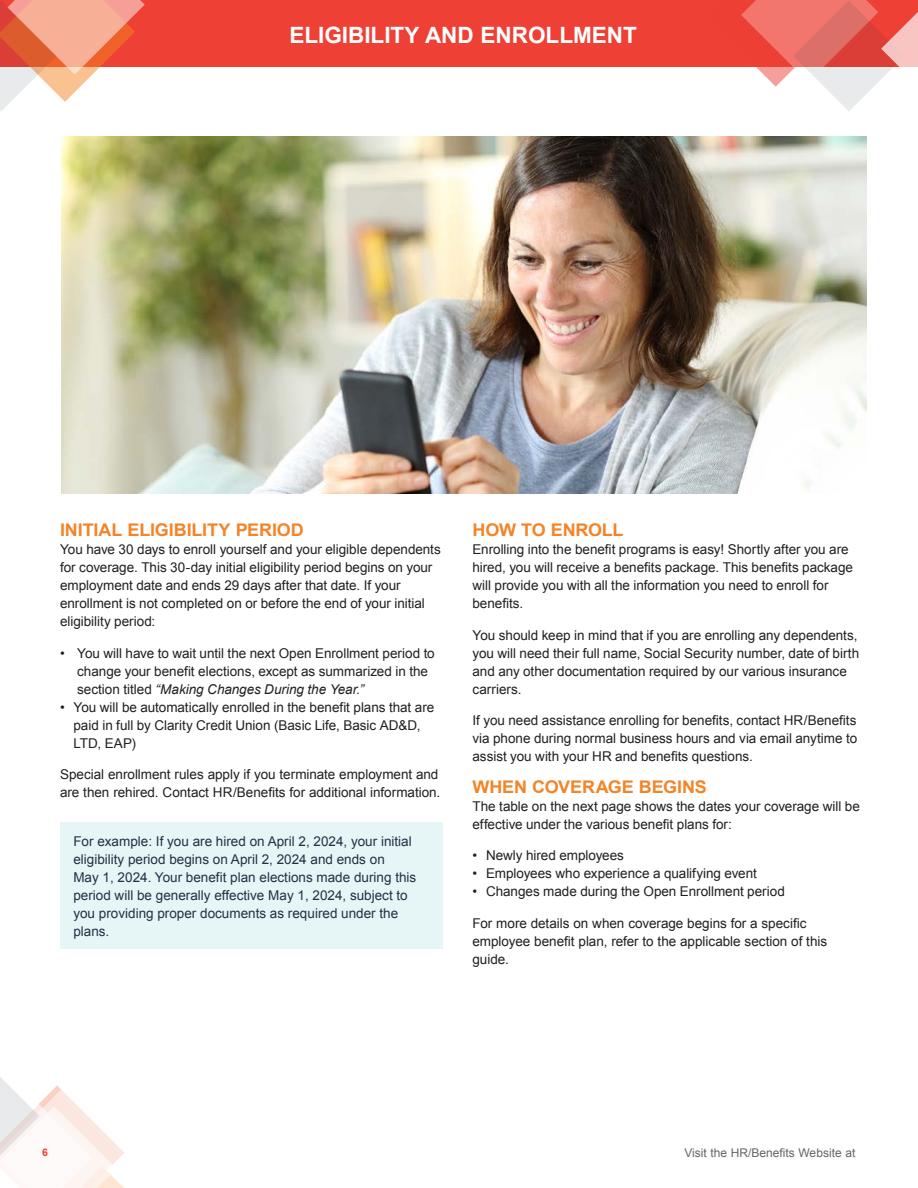
<style>
.page{position:relative;width:918px;height:1188px;background:#fff}
.page>*{position:absolute;margin:0;border:0;box-sizing:border-box;transform-origin:0 0}
.Body_text{font:700 22.5px "Arial";color:#fff}
.Heading_1{font:700 17.4px "Arial";letter-spacing:-.01em;color:#f38428}
.TABS_BULLETS{font:13.5px/18px "Arial";letter-spacing:-.005em;color:#231f20}
.Text_Bullet_Level_1_Tiempos_Text_Reg-8_1{font:13.5px/18px "Arial";color:#242f43}
.t1{font:12px "Arial";color:#666564}
.t2{font:700 10.5px "Arial";color:#ee4035}
.s1{font-style:italic}
</style>
<div class="page">
<div style="left:0;top:0;width:918px;height:66px;background:#ee4035"></div>
<svg style="left:0;top:1077px;width:124px;height:111px"></svg>
<img style="left:61px;top:136px;width:805px;height:358px">
<div style="left:60px;top:822px;width:383px;height:127px;background:#e6f6f7"></div>
<svg style="left:0;top:0;width:145px;height:111px"></svg>
<svg style="left:708px;top:0;width:210px;height:111px"></svg>
<p class="Body_text" style="left:289px;top:20px;width:349px">ELIGIBILITY AND ENROLLMENT</p>
<p class="Heading_1" style="left:60px;top:518px;width:245px">INITIAL ELIGIBILITY PERIOD</p>
<p class="TABS_BULLETS" style="left:60px;top:540px;width:382px">You have 30 days to enroll yourself and your eligible dependents for coverage. This 30-day initial eligibility period begins on your employment date and ends 29 days after that date. If your enrollment is not completed on or before the end of your initial eligibility period:</p>
<p class="TABS_BULLETS" style="left:77px;top:644px;width:359px;text-indent:-17px">• You will have to wait until the next Open Enrollment period to change your benefit elections, except as summarized in the section titled <span class="s1">“Making Changes During the Year.”</span></p>
<p class="TABS_BULLETS" style="left:74px;top:698px;width:362px;text-indent:-14px">• You will be automatically enrolled in the benefit plans that are paid in full by Clarity Credit Union (Basic Life, Basic AD&amp;D,<br>LTD, EAP)</p>
<p class="TABS_BULLETS" style="left:60px;top:765px;width:382px">Special enrollment rules apply if you terminate employment and are then rehired. Contact HR/Benefits for additional information.</p>
<p class="Text_Bullet_Level_1_Tiempos_Text_Reg-8_1" style="left:73px;top:832px;width:344px">For example: If you are hired on April 2, 2024, your initial eligibility period begins on April 2, 2024 and ends on<br>May 1, 2024. Your benefit plan elections made during this period will be generally effective May 1, 2024, subject to you providing proper documents as required under the plans.</p>
<p class="Heading_1" style="left:472px;top:518px;width:153px">HOW TO ENROLL</p>
<p class="TABS_BULLETS" style="left:472px;top:540px;width:382px">Enrolling into the benefit programs is easy! Shortly after you are hired, you will receive a benefits package. This benefits package will provide you with all the information you need to enroll for benefits.</p>
<p class="TABS_BULLETS" style="left:472px;top:626px;width:388px">You should keep in mind that if you are enrolling any dependents, you will need their full name, Social Security number, date of birth and any other documentation required by our various insurance carriers.</p>
<p class="TABS_BULLETS" style="left:472px;top:711px;width:386px;text-align:justify">If you need assistance enrolling for benefits, contact HR/Benefits via phone during normal business hours and via email anytime to assist you with your HR and benefits questions.</p>
<p class="Heading_1" style="left:472px;top:775px;width:236px">WHEN COVERAGE BEGINS</p>
<p class="TABS_BULLETS" style="left:472px;top:797px;width:389px">The table on the next page shows the dates your coverage will be effective under the various benefit plans for:</p>
<p class="TABS_BULLETS" style="left:472px;top:846px;width:153px">• Newly hired employees</p>
<p class="TABS_BULLETS" style="left:472px;top:864px;width:286px">• Employees who experience a qualifying event</p>
<p class="TABS_BULLETS" style="left:472px;top:882px;width:314px">• Changes made during the Open Enrollment period</p>
<p class="TABS_BULLETS" style="left:472px;top:914px;width:356px">For more details on when coverage begins for a specific employee benefit plan, refer to the applicable section of this guide.</p>
<p class="t2" style="left:42px;top:1146px;width:7px">6</p>
<p class="t1" style="left:684px;top:1145px;width:172px">Visit the HR/Benefits Website at</p>
</div>
